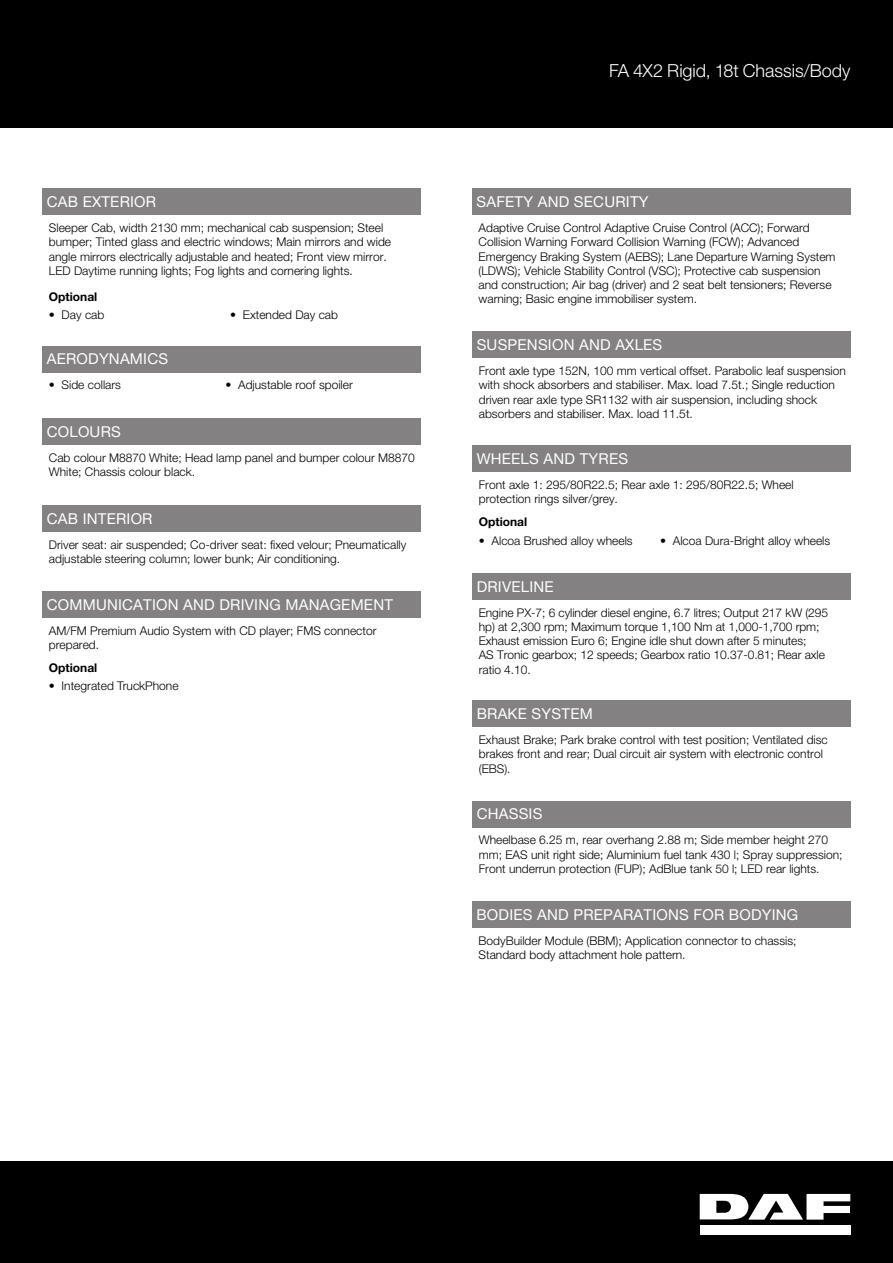
<style>
.page{position:relative;width:893px;height:1263px;background:#fff}
.page>*{position:absolute;margin:0;border:0;box-sizing:border-box;transform-origin:0 0}
._01_Heading_1{font:300 18px "Helvetica Neue LT Pro";color:#fff}
._01_Kop{font:15px "Helvetica Neue LT Pro";letter-spacing:.015em;color:#fff}
.t1{font:300 12px/14.2px "Helvetica Neue LT Pro";color:#000}
.t2{font:700 12px "Helvetica Neue LT Pro";color:#000}
</style>
<div class="page">
<div style="left:0;top:1161px;width:893px;height:102px;background:#000"></div>
<div style="left:0;top:0;width:893px;height:128px;background:#000"></div>
<div style="left:700px;top:1225px;width:150px;height:10px;background:#fff"></div>
<svg style="left:700px;top:1194px;width:150px;height:25px"></svg>
<div style="left:43px;top:346px;width:378px;height:26px;background:#838182"></div>
<div style="left:43px;top:505px;width:378px;height:27px;background:#838182"></div>
<div style="left:43px;top:418px;width:378px;height:27px;background:#838182"></div>
<div style="left:472px;top:189px;width:378px;height:26px;background:#838182"></div>
<div style="left:472px;top:445px;width:379px;height:27px;background:#838182"></div>
<div style="left:472px;top:573px;width:379px;height:27px;background:#838182"></div>
<div style="left:472px;top:700px;width:379px;height:27px;background:#838182"></div>
<div style="left:472px;top:801px;width:379px;height:26px;background:#838182"></div>
<div style="left:472px;top:331px;width:379px;height:27px;background:#838182"></div>
<div style="left:472px;top:901px;width:379px;height:27px;background:#838182"></div>
<div style="left:43px;top:189px;width:378px;height:26px;background:#838182"></div>
<div style="left:43px;top:591px;width:378px;height:27px;background:#838182"></div>
<p class="_01_Kop" style="left:47px;top:193px;width:111px">CAB EXTERIOR</p>
<p class="t1" style="left:49px;top:221px;width:344px">Sleeper Cab, width 2130 mm; mechanical cab suspension; Steel bumper; Tinted glass and electric windows; Main mirrors and wide angle mirrors electrically adjustable and heated; Front view mirror.<br>LED Daytime running lights; Fog lights and cornering lights.</p>
<p class="t2" style="left:49px;top:289px;width:50px">Optional</p>
<p class="t1" style="left:49px;top:307px;width:57px">• Day cab</p>
<p class="t1" style="left:230px;top:307px;width:109px">• Extended Day cab</p>
<p class="_01_Kop" style="left:47px;top:350px;width:123px">AERODYNAMICS</p>
<p class="t1" style="left:49px;top:378px;width:74px">• Side collars</p>
<p class="t1" style="left:225px;top:378px;width:129px">• Adjustable roof spoiler</p>
<p class="_01_Kop" style="left:47px;top:423px;width:76px">COLOURS</p>
<p class="t1" style="left:49px;top:450px;width:367px">Cab colour M8870 White; Head lamp panel and bumper colour M8870<br>White; Chassis colour black.</p>
<p class="_01_Kop" style="left:47px;top:509px;width:107px">CAB INTERIOR</p>
<p class="t1" style="left:49px;top:537px;width:359px">Driver seat: air suspended; Co-driver seat: fixed velour; Pneumatically</p>
<p class="t1" style="left:49px;top:551px;width:293px">adjustable steering column; lower bunk; Air conditioning.</p>
<p class="_01_Kop" style="left:47px;top:596px;width:348px">COMMUNICATION AND DRIVING MANAGEMENT</p>
<p class="t1" style="left:49px;top:623px;width:329px">AM/FM Premium Audio System with CD player; FMS connector prepared.</p>
<p class="t2" style="left:49px;top:660px;width:50px">Optional</p>
<p class="t1" style="left:49px;top:678px;width:131px">• Integrated TruckPhone</p>
<p class="_01_Heading_1" style="left:609px;top:59px;width:243px">FA 4X2 Rigid, 18t Chassis/Body</p>
<p class="_01_Kop" style="left:476px;top:193px;width:174px">SAFETY AND SECURITY</p>
<p class="t1" style="left:479px;top:221px;width:358px">Adaptive Cruise Control Adaptive Cruise Control (ACC); Forward Collision Warning Forward Collision Warning (FCW); Advanced Emergency Braking System (AEBS); Lane Departure Warning System (LDWS); Vehicle Stability Control (VSC); Protective cab suspension and construction; Air bag (driver) and 2 seat belt tensioners; Reverse warning; Basic engine immobiliser system.</p>
<p class="_01_Kop" style="left:477px;top:336px;width:187px">SUSPENSION AND AXLES</p>
<p class="t1" style="left:479px;top:363px;width:368px">Front axle type 152N, 100 mm vertical offset. Parabolic leaf suspension with shock absorbers and stabiliser. Max. load 7.5t.; Single reduction driven rear axle type SR1132 with air suspension, including shock absorbers and stabiliser. Max. load 11.5t.</p>
<p class="_01_Kop" style="left:477px;top:449px;width:153px">WHEELS AND TYRES</p>
<p class="t1" style="left:479px;top:477px;width:316px">Front axle 1: 295/80R22.5; Rear axle 1: 295/80R22.5; Wheel</p>
<p class="t1" style="left:479px;top:491px;width:141px">protection rings silver/grey.</p>
<p class="t2" style="left:479px;top:515px;width:50px">Optional</p>
<p class="t1" style="left:479px;top:533px;width:155px">• Alcoa Brushed alloy wheels</p>
<p class="t1" style="left:660px;top:533px;width:172px">• Alcoa Dura-Bright alloy wheels</p>
<p class="_01_Kop" style="left:477px;top:577px;width:79px">DRIVELINE</p>
<p class="t1" style="left:479px;top:605px;width:351px">Engine PX-7; 6 cylinder diesel engine, 6.7 litres; Output 217 kW (295 hp) at 2,300 rpm; Maximum torque 1,100 Nm at 1,000-1,700 rpm; Exhaust emission Euro 6; Engine idle shut down after 5 minutes;<br>AS Tronic gearbox; 12 speeds; Gearbox ratio 10.37-0.81; Rear axle ratio 4.10.</p>
<p class="_01_Kop" style="left:477px;top:705px;width:118px">BRAKE SYSTEM</p>
<p class="t1" style="left:479px;top:732px;width:350px">Exhaust Brake; Park brake control with test position; Ventilated disc brakes front and rear; Dual circuit air system with electronic control (EBS).</p>
<p class="_01_Kop" style="left:477px;top:805px;width:67px">CHASSIS</p>
<p class="t1" style="left:479px;top:833px;width:365px">Wheelbase 6.25 m, rear overhang 2.88 m; Side member height 270 mm; EAS unit right side; Aluminium fuel tank 430 l; Spray suppression;<br>Front underrun protection (FUP); AdBlue tank 50 l; LED rear lights.</p>
<p class="_01_Kop" style="left:476px;top:906px;width:323px">BODIES AND PREPARATIONS FOR BODYING</p>
<p class="t1" style="left:479px;top:933px;width:319px">BodyBuilder Module (BBM); Application connector to chassis;<br>Standard body attachment hole pattern.</p>
</div>
